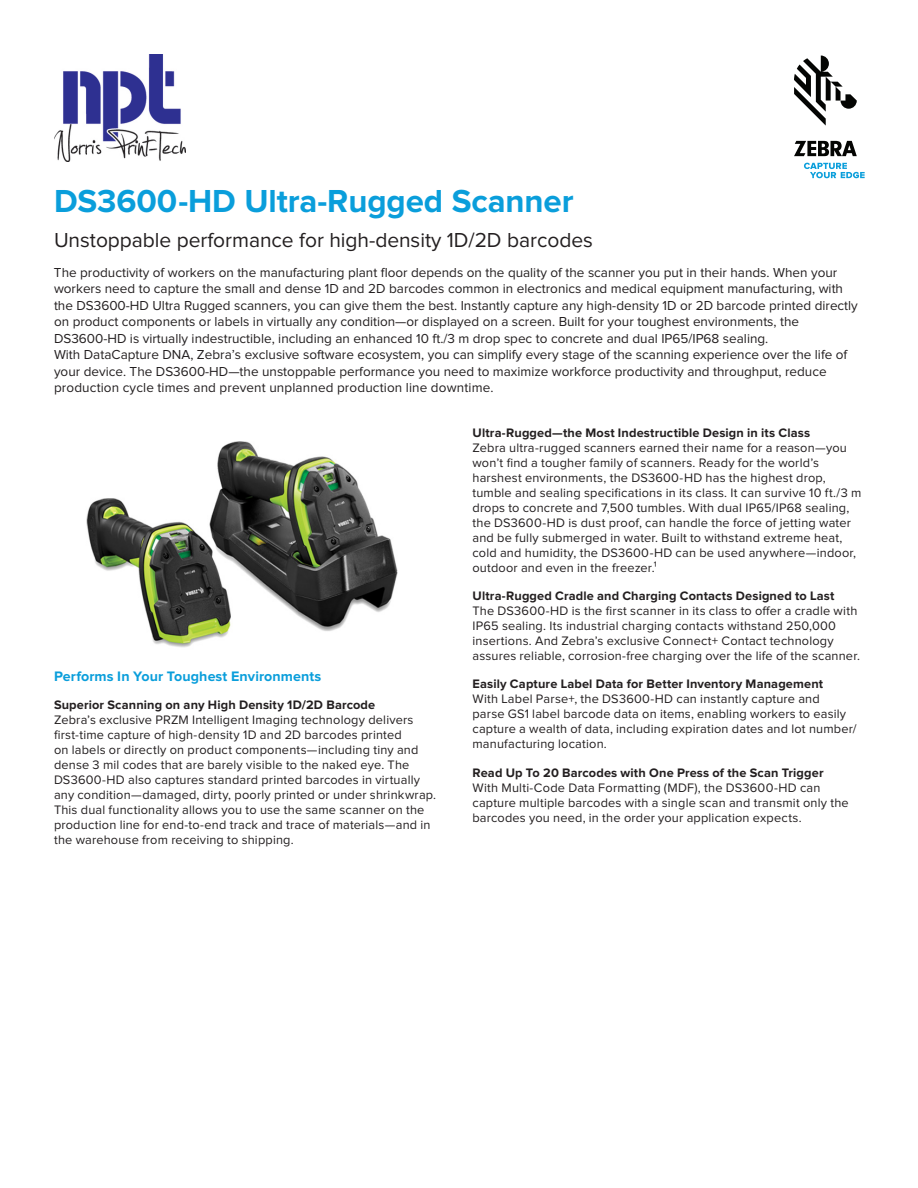
<style>
.page{position:relative;width:918px;height:1188px;background:#fff}
.page>*{position:absolute;margin:0;border:0;box-sizing:border-box;transform-origin:0 0}
.t1{font:700 33px "Proxima Nova";letter-spacing:-.005em;color:#0a9edb}
.t2{font:21px "Proxima Nova";letter-spacing:-.005em;color:#231f20}
.t3{font:700 14.25px "Proxima Nova";letter-spacing:.005em;color:#0a9edb}
.t4{font:13.5px/16.5px "Proxima Nova";color:#231f20}
.t5{font:12.75px/15px "Proxima Nova";letter-spacing:.015em;color:#231f20}
.t6{font:700 12.75px "Proxima Nova";letter-spacing:.01em;color:#231f20}
</style>
<div class="page">
<img style="left:86px;top:441px;width:312px;height:207px">
<svg style="left:794px;top:56px;width:63px;height:70px"></svg>
<svg style="left:794px;top:141px;width:63px;height:15px"></svg>
<svg style="left:804px;top:163px;width:61px;height:15px"></svg>
<img style="left:54px;top:54px;width:132px;height:108px">
<h1 class="t1" style="left:54px;top:186px;width:521px">DS3600-HD Ultra-Rugged Scanner</h1>
<h2 class="t2" style="left:54px;top:230px;width:540px">Unstoppable performance for high-density 1D/2D barcodes</h2>
<p class="t4" style="left:54px;top:264px;width:805px">The productivity of workers on the manufacturing plant floor depends on the quality of the scanner you put in their hands. When your workers need to capture the small and dense 1D and 2D barcodes common in electronics and medical equipment manufacturing, with the DS3600-HD Ultra Rugged scanners, you can give them the best. Instantly capture any high-density 1D or 2D barcode printed directly on product components or labels in virtually any condition—or displayed on a screen. Built for your toughest environments, the DS3600-HD is virtually indestructible, including an enhanced 10 ft./3 m drop spec to concrete and dual IP65/IP68 sealing.<br>With DataCapture DNA, Zebra’s exclusive software ecosystem, you can simplify every stage of the scanning experience over the life of your device. The DS3600-HD—the unstoppable performance you need to maximize workforce productivity and throughput, reduce production cycle times and prevent unplanned production line downtime.</p>
<p class="t3" style="left:54px;top:670px;width:269px">Performs In Your Toughest Environments</p>
<p class="t6" style="left:54px;top:699px;width:323px">Superior Scanning on any High Density 1D/2D Barcode</p>
<p class="t5" style="left:54px;top:713px;width:384px">Zebra’s exclusive PRZM Intelligent Imaging technology delivers first-time capture of high-density 1D and 2D barcodes printed<br>on labels or directly on product components—including tiny and dense 3 mil codes that are barely visible to the naked eye. The DS3600-HD also captures standard printed barcodes in virtually any condition—damaged, dirty, poorly printed or under shrinkwrap.<br>This dual functionality allows you to use the same scanner on the production line for end-to-end track and trace of materials—and in the warehouse from receiving to shipping.</p>
<p class="t6" style="left:473px;top:426px;width:339px">Ultra-Rugged—the Most Indestructible Design in its Class</p>
<p class="t5" style="left:473px;top:440px;width:391px">Zebra ultra-rugged scanners earned their name for a reason—you won’t find a tougher family of scanners. Ready for the world’s harshest environments, the DS3600-HD has the highest drop, tumble and sealing specifications in its class. It can survive 10 ft./3 m drops to concrete and 7,500 tumbles. With dual IP65/IP68 sealing, the DS3600-HD is dust proof, can handle the force of jetting water and be fully submerged in water. Built to withstand extreme heat, cold and humidity, the DS3600-HD can be used anywhere—indoor, outdoor and even in the freezer.¹</p>
<p class="t6" style="left:473px;top:590px;width:364px">Ultra-Rugged Cradle and Charging Contacts Designed to Last</p>
<p class="t5" style="left:473px;top:604px;width:389px">The DS3600-HD is the first scanner in its class to offer a cradle with IP65 sealing. Its industrial charging contacts withstand 250,000 insertions. And Zebra’s exclusive Connect+ Contact technology assures reliable, corrosion-free charging over the life of the scanner.</p>
<p class="t6" style="left:473px;top:678px;width:352px">Easily Capture Label Data for Better Inventory Management</p>
<p class="t5" style="left:473px;top:692px;width:386px">With Label Parse+, the DS3600-HD can instantly capture and<br>parse GS1 label barcode data on items, enabling workers to easily capture a wealth of data, including expiration dates and lot number/ manufacturing location.</p>
<p class="t6" style="left:473px;top:767px;width:353px">Read Up To 20 Barcodes with One Press of the Scan Trigger</p>
<p class="t5" style="left:473px;top:781px;width:378px">With Multi-Code Data Formatting (MDF), the DS3600-HD can capture multiple barcodes with a single scan and transmit only the barcodes you need, in the order your application expects.</p>
</div>
